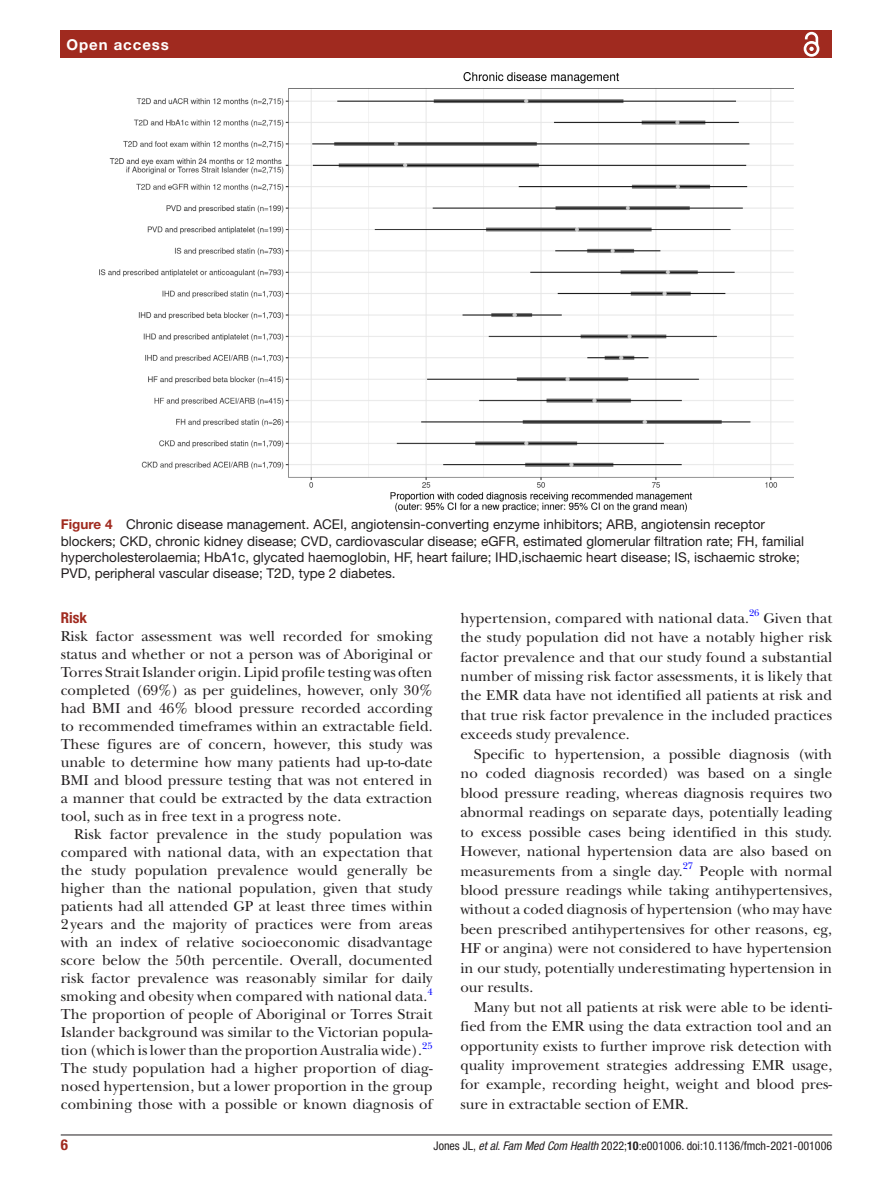
<style>
.page{position:relative;width:893px;height:1191px;background:#fff}
.page>*{position:absolute;margin:0;border:0;box-sizing:border-box;transform-origin:0 0}
.t1{font:15px/18px "New Baskerville";letter-spacing:.005em;color:#231f20;text-align:justify}
.t2{font:700 15px "Helvetica Neue LT Std";letter-spacing:.065em;color:#fff}
.t3{font:700 condensed 15px "Helvetica Neue LT Std";color:#a02a1f}
.t4{font:13.5px/16.2px "Helvetica Neue LT Std";color:#231f20}
.t5{font:condensed 12px "Helvetica Neue LT Std";color:#231f20}
.t6{font:9.9px "New Baskerville";color:#00f}
.s1{font-weight:700;color:#a02a1f}
.s2{font-style:italic}
.s3{font-weight:700}
</style>
<div class="page">
<hr style="left:61px;top:1134px;width:771px;height:1px;background:#231f20">
<div style="left:61px;top:31px;width:771px;height:27px;background:#a02a1f"></div>
<svg style="left:803px;top:31px;width:17px;height:26px"></svg>
<img style="left:99px;top:73px;width:695px;height:438px">
<p class="t2" style="left:66px;top:35px;width:104px">Open access</p>
<p class="t4" style="left:61px;top:516px;width:745px"><span class="s1">Figure 4</span> Chronic disease management. ACEI, angiotensin-converting enzyme inhibitors; ARB, angiotensin receptor blockers; CKD, chronic kidney disease; CVD, cardiovascular disease; eGFR, estimated glomerular filtration rate; FH, familial hypercholesterolaemia; HbA1c, glycated haemoglobin, HF, heart failure; IHD,ischaemic heart disease; IS, ischaemic stroke; PVD, peripheral vascular disease; T2D, type 2 diabetes.</p>
<p class="t3" style="left:61px;top:609px;width:28px">Risk</p>
<p class="t1" style="left:61px;top:627px;width:373px">Risk factor assessment was well recorded for smoking status and whether or not a person was of Aboriginal or Torres Strait Islander origin. Lipid profile testing was often completed (69%) as per guidelines, however, only 30% had BMI and 46% blood pressure recorded according to recommended timeframes within an extractable field.<br>These figures are of concern, however, this study was unable to determine how many patients had up-to-date BMI and blood pressure testing that was not entered in a manner that could be extracted by the data extraction tool, such as in free text in a progress note.</p>
<p class="t1" style="left:61px;top:825px;width:373px;text-indent:14px">Risk factor prevalence in the study population was compared with national data, with an expectation that the study population prevalence would generally be higher than the national population, given that study patients had all attended GP at least three times within 2 years and the majority of practices were from areas with an index of relative socioeconomic disadvantage score below the 50th percentile. Overall, documented risk factor prevalence was reasonably similar for daily smoking and obesity when compared with national data.</p>
<p class="t6" style="left:427px;top:985px;width:7px">4</p>
<p class="t1" style="left:61px;top:1005px;width:373px">The proportion of people of Aboriginal or Torres Strait Islander background was similar to the Victorian popula&shy;tion (which is lower than the proportion Australia wide).</p>
<p class="t6" style="left:422px;top:1039px;width:12px">25</p>
<p class="t1" style="left:61px;top:1059px;width:373px">The study population had a higher proportion of diag&shy;nosed hypertension, but a lower proportion in the group combining those with a possible or known diagnosis of</p>
<p class="t1" style="left:460px;top:609px;width:290px">hypertension, compared with national data.</p>
<p class="t6" style="left:749px;top:607px;width:12px">26</p>
<p class="t1" style="left:460px;top:608px;width:373px;line-height:19.5px;text-indent:303px">Given that the study population did not have a notably higher risk factor prevalence and that our study found a substantial number of missing risk factor assessments, it is likely that the EMR data have not identified all patients at risk and that true risk factor prevalence in the included practices exceeds study prevalence.</p>
<p class="t1" style="left:460px;top:744px;width:373px;line-height:19.5px;text-indent:14px">Specific to hypertension, a possible diagnosis (with no coded diagnosis recorded) was based on a single blood pressure reading, whereas diagnosis requires two abnormal readings on separate days, potentially leading to excess possible cases being identified in this study.<br>However, national hypertension data are also based on measurements from a single day.<sup>27</sup> People with normal blood pressure readings while taking antihypertensives, without a coded diagnosis of hypertension (who may have been prescribed antihypertensives for other reasons, eg, HF or angina) were not considered to have hypertension in our study, potentially underestimating hypertension in our results.</p>
<p class="t1" style="left:460px;top:997px;width:373px;line-height:19.5px;text-indent:14px">Many but not all patients at risk were able to be identi&shy;fied from the EMR using the data extraction tool and an opportunity exists to further improve risk detection with quality improvement strategies addressing EMR usage, for example, recording height, weight and blood pres&shy;sure in extractable section of EMR.</p>
<p class="t3" style="left:61px;top:1135px;width:9px">6</p>
<p class="t5" style="left:434px;top:1138px;width:400px">Jones JL, <span class="s2">et al</span>. <span class="s2">Fam Med Com Health</span> 2022;<span class="s3">10</span>:e001006. doi:10.1136/fmch-2021-001006</p>
</div>
